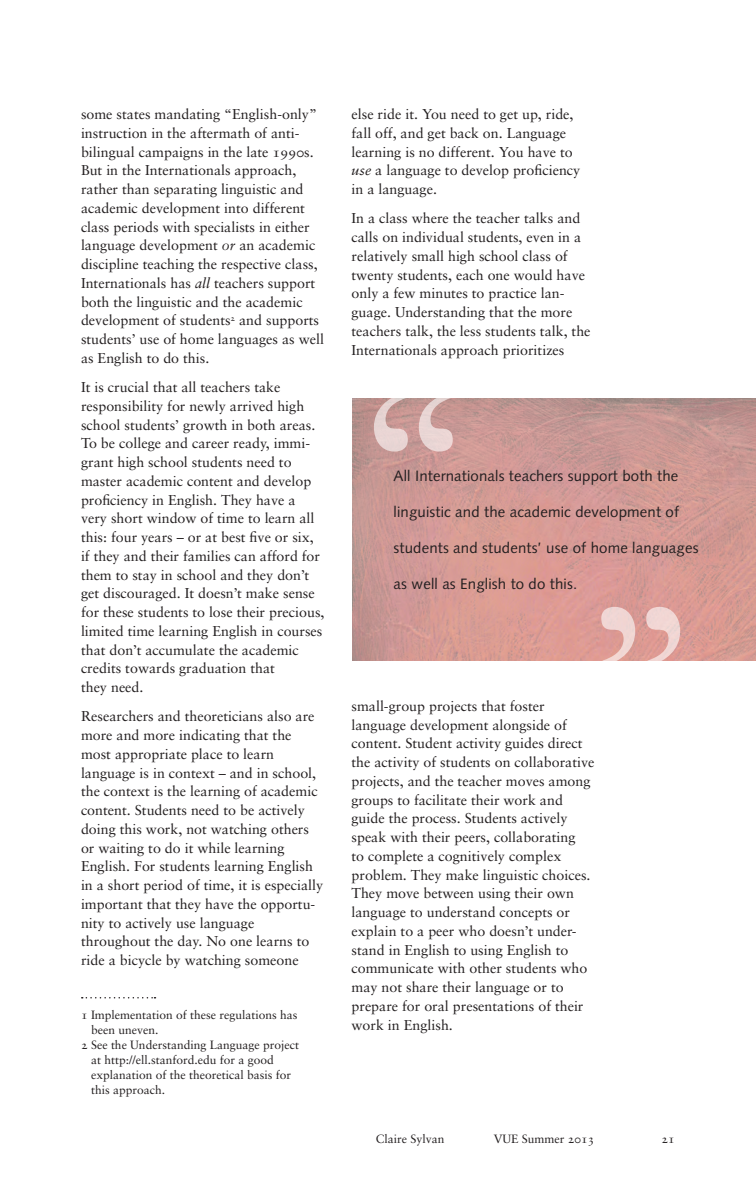
<style>
.page{position:relative;width:756px;height:1188px;background:#fff}
.page>*{position:absolute;margin:0;border:0;box-sizing:border-box;transform-origin:0 0}
.t1{font:220.35px "Sabon";color:#fff}
.Quote_Callout{font:15px "Syntax";letter-spacing:.01em;color:#231f20}
.Body_copy{font:14.25px/18.8px "Sabon";color:#231f20}
.FOOTNOTE{font:12px/15px "Sabon";color:#231f20}
.FOOTNOTE-2{font:12px "Sabon Roman SC";color:#231f20}
.s1{font-family:"Sabon Roman SC"}
.s2{font-style:italic}
</style>
<div class="page">
<svg style="left:82px;top:997px;width:73px;height:2px"></svg>
<p class="Body_copy" style="left:81px;top:105px;width:245px">some states mandating “English-only” instruction in the aftermath of anti&shy;bilingual campaigns in the late <span class="s1">1990</span>s.<br>But in the Internationals approach, rather than separating linguistic and academic development into different class periods with specialists in either language development <span class="s2">or</span> an academic discipline teaching the respective class, Internationals has <span class="s2">all</span> teachers support both the linguistic and the academic development of students<sup>2</sup> and supports students’ use of home languages as well as English to do this.</p>
<p class="Body_copy" style="left:81px;top:378px;width:245px">It is crucial that all teachers take responsibility for newly arrived high school students’ growth in both areas.<br>To be college and career ready, immi&shy;grant high school students need to master academic content and develop proficiency in English. They have a very short window of time to learn all this: four years – or at best five or six, if they and their families can afford for them to stay in school and they don’t get discouraged. It doesn’t make sense for these students to lose their precious, limited time learning English in courses that don’t accumulate the academic credits towards graduation that<br>they need.</p>
<p class="Body_copy" style="left:81px;top:707px;width:244px">Researchers and theoreticians also are more and more indicating that the most appropriate place to learn language is in context – and in school, the context is the learning of academic content. Students need to be actively doing this work, not watching others or waiting to do it while learning English. For students learning English in a short period of time, it is especially important that they have the opportu&shy;nity to actively use language throughout the day. No one learns to ride a bicycle by watching someone</p>
<p class="FOOTNOTE" style="left:91px;top:1007px;width:208px;text-indent:-10px"><span class="s1">1</span> Implementation of these regulations has been uneven.</p>
<p class="FOOTNOTE" style="left:91px;top:1037px;width:210px;text-indent:-10px"><span class="s1">2</span> See the Understanding Language project at http://ell.stanford.edu for a good explanation of the theoretical basis for this approach.</p>
<p class="Body_copy" style="left:352px;top:105px;width:230px">else ride it. You need to get up, ride, fall off, and get back on. Language learning is no different. You have to <span class="s2">use</span> a language to develop proficiency in a language.</p>
<p class="Body_copy" style="left:352px;top:209px;width:241px">In a class where the teacher talks and calls on individual students, even in a relatively small high school class of twenty students, each one would have only a few minutes to practice lan&shy;guage. Understanding that the more teachers talk, the less students talk, the Internationals approach prioritizes</p>
<h1 class="t1" style="left:352px;top:338px;width:124px">“</h1>
<p class="Quote_Callout" style="left:394px;top:467px;width:286px">All Internationals teachers support both the</p>
<p class="Quote_Callout" style="left:394px;top:503px;width:287px">linguistic and the academic development of</p>
<p class="Quote_Callout" style="left:394px;top:539px;width:306px">students and students’ use of home languages</p>
<p class="Quote_Callout" style="left:394px;top:575px;width:185px">as well as English to do this.</p>
<h1 class="t1" style="left:702px;top:720px;width:124px;rotate:-180deg">“</h1>
<p class="Body_copy" style="left:352px;top:696px;width:245px">small-group projects that foster language development alongside of content. Student activity guides direct the activity of students on collaborative projects, and the teacher moves among groups to facilitate their work and guide the process. Students actively speak with their peers, collaborating<br>to complete a cognitively complex problem. They make linguistic choices.<br>They move between using their own language to understand concepts or explain to a peer who doesn’t under&shy;stand in English to using English to communicate with other students who may not share their language or to prepare for oral presentations of their work in English.</p>
<p class="FOOTNOTE" style="left:376px;top:1131px;width:70px">Claire Sylvan</p>
<p class="FOOTNOTE" style="left:494px;top:1131px;width:102px">VUE Summer <span class="s1">2013</span></p>
<p class="FOOTNOTE-2" style="left:662px;top:1132px;width:15px">21</p>
</div>
